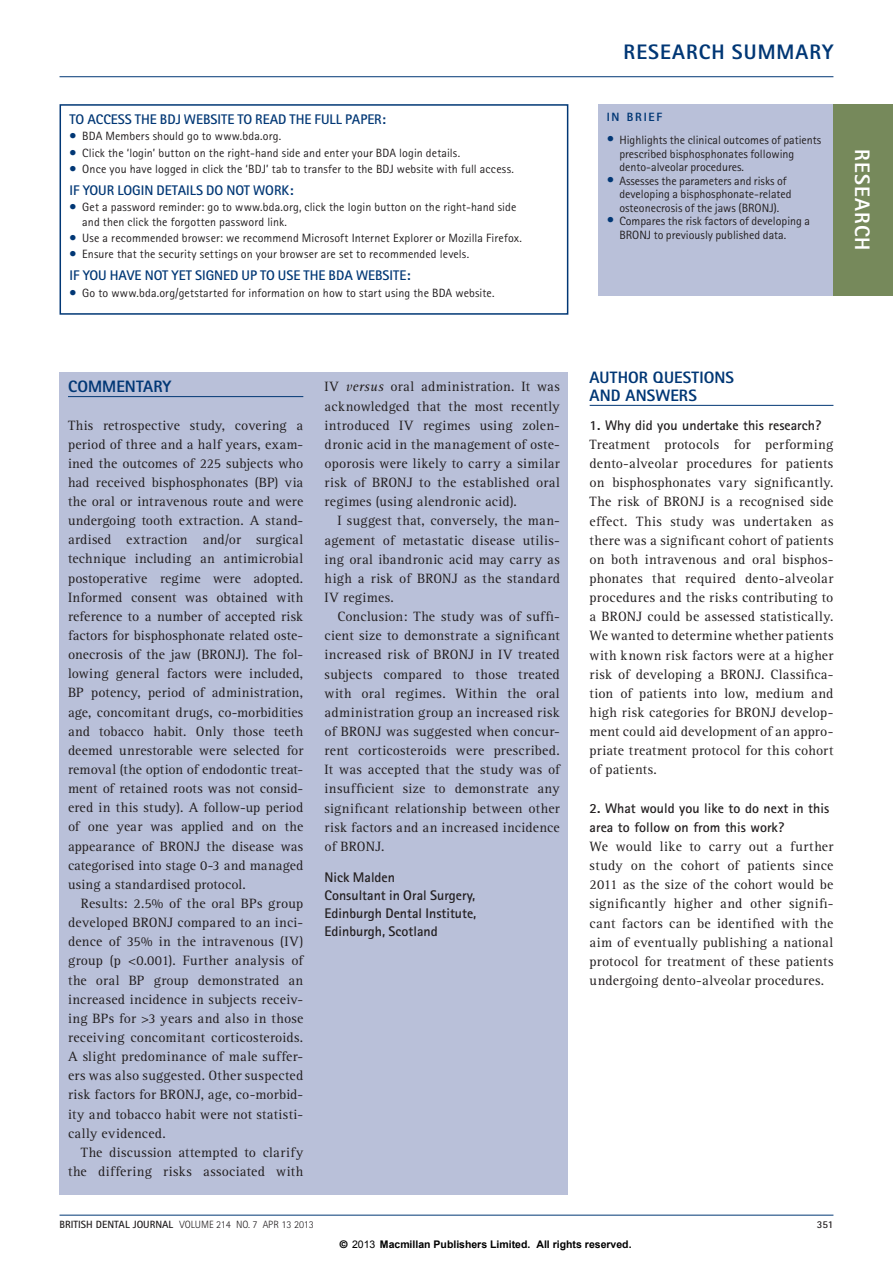
<style>
.page{position:relative;width:893px;height:1263px;background:#fff}
.page>*{position:absolute;margin:0;border:0;box-sizing:border-box;transform-origin:0 0}
.t1{font:800 21px "Rotis Sans Serif Std";letter-spacing:.05em;color:#013775}
._1_BDJ_page_header{font:800 21px "Rotis Sans Serif Std";letter-spacing:.055em;color:#fff}
._1_BDJ_crosshead_1{font:800 16.5px/17.2px "Rotis Sans Serif Std";color:#013775}
._1_BDJ_body_fullout{font:13.95px/19.2px "Rotis Serif Std";letter-spacing:.01em;color:#231f20;text-align:justify}
._1_BDJ_body{font:13.95px/19.2px "Rotis Serif Std";letter-spacing:.02em;color:#231f20;text-align:justify}
._2_BDJ_commentary_bo{font:700 13.95px/18px "Rotis Sans Serif Std";color:#231f20}
._2_BDJ_commentary_bo-2{font:700 13.95px "Rotis Sans Serif Std";color:#013775}
._1_BDJ_in_brief{font:12px/14.2px "Rotis Sans Serif Std 2";letter-spacing:.01em;color:#231f20}
.in_brief{font:12px/13.5px "Rotis Sans Serif Std 2";color:#231f20}
._1_BDJ_mini_strap{font:800 12px "Rotis Sans Serif Std";letter-spacing:.15em;color:#013775}
.t2{font:700 10.5px "Arial";color:#000}
.t3{font:300 10.5px "Rotis Sans Serif Std";color:#231f20}
.t4{font:700 10.5px "Rotis Sans Serif Std";color:#231f20}
.s1{color:#013775}
.s2{font-family:"Rotis Sans Serif Std";font-size:15px;color:#013775}
.s3{font-style:italic}
.s4{font-weight:700}
.s5{font-family:"Helvetica"}
.s6{font-weight:400}
</style>
<div class="page">
<div style="left:60px;top:372px;width:508px;height:823px;background:#b9c0d9"></div>
<hr style="left:68px;top:396px;width:235px;height:1px;background:#013775">
<hr style="left:60px;top:76px;width:773px;height:1px;background:#013775">
<div style="left:60px;top:104px;width:508px;height:211px;border:2px solid #013775"></div>
<div style="left:598px;top:104px;width:295px;height:192px;background:#b9c0d9"></div>
<div style="left:833px;top:104px;width:60px;height:192px;background:#76895b"></div>
<hr style="left:590px;top:405px;width:243px;height:1px;background:#013775">
<hr style="left:60px;top:1215px;width:773px;height:1px;background:#013775">
<p class="_2_BDJ_commentary_bo-2" style="left:70px;top:110px;width:318px">TO ACCESS THE BDJ WEBSITE TO READ THE FULL PAPER:</p>
<p class="_1_BDJ_in_brief" style="left:70px;top:129px;width:213px"><span class="s1">•</span> BDA Members should go to www.bda.org.</p>
<p class="_1_BDJ_in_brief" style="left:70px;top:145px;width:392px"><span class="s1">•</span> Click the ‘login’ button on the right-hand side and enter your BDA login details.</p>
<p class="_1_BDJ_in_brief" style="left:70px;top:162px;width:446px"><span class="s1">•</span> Once you have logged in click the ‘BDJ’ tab to transfer to the BDJ website with full access.</p>
<p class="_2_BDJ_commentary_bo-2" style="left:70px;top:181px;width:225px">IF YOUR LOGIN DETAILS DO NOT WORK:</p>
<p class="_1_BDJ_in_brief" style="left:82px;top:200px;width:436px;text-indent:-13px"><span class="s1">•</span> Get a password reminder: go to www.bda.org, click the login button on the right-hand side and then click the forgotten password link.</p>
<p class="_1_BDJ_in_brief" style="left:70px;top:231px;width:454px"><span class="s1">•</span> Use a recommended browser: we recommend Microsoft Internet Explorer or Mozilla Firefox.</p>
<p class="_1_BDJ_in_brief" style="left:70px;top:247px;width:401px"><span class="s1">•</span> Ensure that the security settings on your browser are set to recommended levels.</p>
<p class="_2_BDJ_commentary_bo-2" style="left:70px;top:267px;width:342px">IF YOU HAVE NOT YET SIGNED UP TO USE THE BDA WEBSITE:</p>
<p class="_1_BDJ_in_brief" style="left:70px;top:285px;width:426px"><span class="s1">•</span> Go to www.bda.org/getstarted for information on how to start using the BDA website.</p>
<p class="t1" style="left:624px;top:39px;width:211px">RESEARCH SUMMARY</p>
<p class="_1_BDJ_mini_strap" style="left:607px;top:109px;width:57px">IN BRIEF</p>
<p class="in_brief" style="left:619px;top:133px;width:203px;text-indent:-13px"><span class="s2">•</span> Highlights the clinical outcomes of patients prescribed bisphosphonates following dento-alveolar procedures.</p>
<p class="in_brief" style="left:619px;top:174px;width:174px;text-indent:-13px"><span class="s2">•</span> Assesses the parameters and risks of developing a bisphosphonate-related osteonecrosis of the jaws (BRONJ).</p>
<p class="in_brief" style="left:619px;top:214px;width:192px;text-indent:-13px"><span class="s2">•</span> Compares the risk factors of developing a<br>BRONJ to previously published data.</p>
<p class="_1_BDJ_page_header" style="left:876px;top:149px;width:103px;rotate:90deg">RESEARCH</p>
<p class="_1_BDJ_crosshead_1" style="left:68px;top:378px;width:105px">COMMENTARY</p>
<p class="_1_BDJ_body_fullout" style="left:68px;top:416px;width:237px">This retrospective study, covering a period of three and a half years, exam&shy;ined the outcomes of 225 subjects who had received bisphosphonates (BP) via the oral or intravenous route and were undergoing tooth extraction. A stand&shy;ardised extraction and/or surgical technique including an antimicrobial postoperative regime were adopted.<br>Informed consent was obtained with reference to a number of accepted risk factors for bisphosphonate related oste&shy;onecrosis of the jaw (BRONJ). The fol&shy;lowing general factors were included, BP potency, period of administration, age, concomitant drugs, co-morbidities and tobacco habit. Only those teeth deemed unrestorable were selected for removal (the option of endodontic treat&shy;ment of retained roots was not consid&shy;ered in this study). A follow-up period of one year was applied and on the appearance of BRONJ the disease was categorised into stage 0-3 and managed using a standardised protocol.</p>
<p class="_1_BDJ_body" style="left:68px;top:894px;width:237px;text-indent:13px">Results: 2.5% of the oral BPs group developed BRONJ compared to an inci&shy;dence of 35% in the intravenous (IV) group (p &lt;0.001). Further analysis of the oral BP group demonstrated an increased incidence in subjects receiv&shy;ing BPs for &gt;3 years and also in those receiving concomitant corticosteroids.<br>A slight predominance of male suffer&shy;ers was also suggested. Other suspected risk factors for BRONJ, age, co-morbid&shy;ity and tobacco habit were not statisti&shy;cally evidenced.</p>
<p class="_1_BDJ_body" style="left:68px;top:1143px;width:237px;text-align:right">The discussion attempted to clarify the differing risks associated with</p>
<p class="_1_BDJ_body" style="left:325px;top:378px;width:237px">IV <span class="s3">versus</span> oral administration. It was acknowledged that the most recently introduced IV regimes using zolen&shy;dronic acid in the management of oste&shy;oporosis were likely to carry a similar risk of BRONJ to the established oral regimes (using alendronic acid).</p>
<p class="_1_BDJ_body" style="left:325px;top:512px;width:237px;text-indent:13px">I suggest that, conversely, the man&shy;agement of metastatic disease utilis&shy;ing oral ibandronic acid may carry as high a risk of BRONJ as the standard IV regimes.</p>
<p class="_1_BDJ_body" style="left:325px;top:607px;width:237px;text-indent:13px">Conclusion: The study was of suffi&shy;cient size to demonstrate a significant increased risk of BRONJ in IV treated subjects compared to those treated with oral regimes. Within the oral administration group an increased risk of BRONJ was suggested when concur&shy;rent corticosteroids were prescribed.<br>It was accepted that the study was of insufficient size to demonstrate any significant relationship between other risk factors and an increased incidence of BRONJ.</p>
<p class="_2_BDJ_commentary_bo" style="left:325px;top:868px;width:153px">Nick Malden<br>Consultant in Oral Surgery,<br>Edinburgh Dental Institute,<br>Edinburgh, Scotland</p>
<p class="_1_BDJ_crosshead_1" style="left:590px;top:369px;width:146px">AUTHOR QUESTIONS<br>AND ANSWERS</p>
<p class="_2_BDJ_commentary_bo" style="left:590px;top:416px;width:233px">1. Why did you undertake this research?</p>
<p class="_1_BDJ_body_fullout" style="left:590px;top:435px;width:245px">Treatment protocols for performing dento-alveolar procedures for patients on bisphosphonates vary significantly.<br>The risk of BRONJ is a recognised side effect. This study was undertaken as there was a significant cohort of patients on both intravenous and oral bisphos&shy;phonates that required dento-alveolar procedures and the risks contributing to a BRONJ could be assessed statistically.<br>We wanted to determine whether patients with known risk factors were at a higher risk of developing a BRONJ. Classifica&shy;tion of patients into low, medium and high risk categories for BRONJ develop&shy;ment could aid development of an appro&shy;priate treatment protocol for this cohort of patients.</p>
<p class="_2_BDJ_commentary_bo" style="left:590px;top:798px;width:241px;line-height:19.2px">2. What would you like to do next in this area to follow on from this work?</p>
<p class="_1_BDJ_body_fullout" style="left:590px;top:837px;width:245px">We would like to carry out a further study on the cohort of patients since 2011 as the size of the cohort would be significantly higher and other signifi&shy;cant factors can be identified with the aim of eventually publishing a national protocol for treatment of these patients undergoing dento-alveolar procedures.</p>
<p class="t3" style="left:60px;top:1219px;width:256px"><span class="s4">BRITISH DENTAL JOURNAL</span> VOLUME 214 NO. 7 APR 13 2013</p>
<p class="t4" style="left:817px;top:1218px;width:18px">351</p>
<p class="t2" style="left:340px;top:1237px;width:293px"><span class="s5">©</span> <span class="s6">2013</span> Macmillan Publishers Limited. All rights reserved.</p>
</div>
